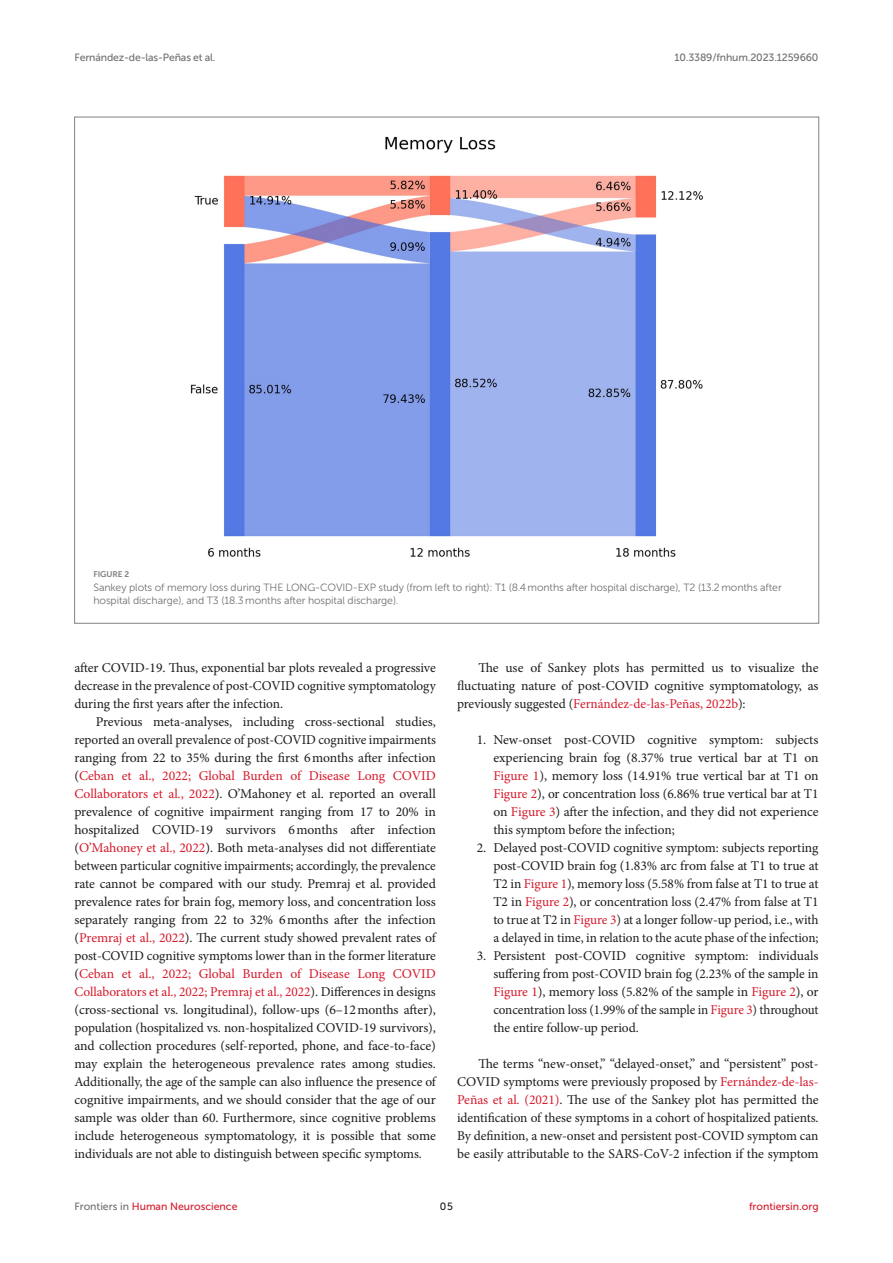
<style>
.page{position:relative;width:893px;height:1263px;background:#fff}
.page>*{position:absolute;margin:0;border:0;box-sizing:border-box;transform-origin:0 0}
.TEXT{font:13.5px/18px "Minion Pro";letter-spacing:-.005em;color:#1b1c1b;text-align:justify}
.NL_MID{font:13.5px/18px "Minion Pro";letter-spacing:-.005em;color:#1b1c1b;text-align:justify}
.NL_ABV{font:13.5px/18px "Minion Pro";letter-spacing:-.005em;color:#1b1c1b;text-align:justify}
.NL_BLW{font:13.5px/18px "Minion Pro";letter-spacing:-.005em;color:#1b1c1b;text-align:justify}
.TEXT_FLUSH{font:13.5px/18px "Minion Pro";letter-spacing:-.01em;color:#1b1c1b;text-align:justify}
.FIG_LEG{font:10.5px/13.5px "Museo Sans 300";letter-spacing:-.01em;color:#706f70}
.t1{font:10.5px "Museo Sans 500";letter-spacing:-.015em;color:#706f70}
.t2{font:10.5px "Museo Sans 500";color:#d51a2c}
.t3{font:10.5px "Museo Sans 500";color:#1b1c1b}
.FIG_HD{font:8.25px "Museo Sans 700";letter-spacing:-.01em;color:#7e7f7f}
.s1{color:#d51a2c}
.s2{color:#706f70}
</style>
<div class="page">
<img style="left:190px;top:136px;width:513px;height:421px">
<p class="t1" style="left:74px;top:51px;width:143px">Fernández-de-las-Peñas et al.</p>
<p class="t1" style="left:675px;top:51px;width:145px">10.3389/fnhum.2023.1259660</p>
<p class="FIG_HD" style="left:94px;top:570px;width:37px">FIGURE 2</p>
<p class="FIG_LEG" style="left:94px;top:580px;width:690px">Sankey plots of memory loss during THE LONG-COVID-EXP study (from left to right): T1 (8.4 months after hospital discharge), T2 (13.2 months after hospital discharge), and T3 (18.3 months after hospital discharge).</p>
<p class="TEXT_FLUSH" style="left:74px;top:659px;width:363px">after COVID-19. Thus, exponential bar plots revealed a progressive decrease in the prevalence of post-COVID cognitive symptomatology during the first years after the infection.</p>
<p class="TEXT" style="left:74px;top:713px;width:363px;text-indent:21px">Previous meta-analyses, including cross-sectional studies, reported an overall prevalence of post-COVID cognitive impairments ranging from 22 to 35% during the first 6months after infection (<span class="s1">Ceban et al., 2022; Global Burden of Disease Long COVID Collaborators et al., 2022</span>). O’Mahoney et al. reported an overall prevalence of cognitive impairment ranging from 17 to 20% in hospitalized COVID-19 survivors 6months after infection (<span class="s1">O’Mahoney et al., 2022</span>). Both meta-analyses did not differentiate between particular cognitive impairments; accordingly, the prevalence rate cannot be compared with our study. Premraj et al. provided prevalence rates for brain fog, memory loss, and concentration loss separately ranging from 22 to 32% 6months after the infection (<span class="s1">Premraj et al., 2022</span>). The current study showed prevalent rates of post-COVID cognitive symptoms lower than in the former literature (<span class="s1">Ceban et al., 2022; Global Burden of Disease Long COVID Collaborators et al., 2022; Premraj et al., 2022</span>). Differences in designs (cross-sectional vs. longitudinal), follow-ups (6–12months after), population (hospitalized vs. non-hospitalized COVID-19 survivors), and collection procedures (self-reported, phone, and face-to-face) may explain the heterogeneous prevalence rates among studies.<br>Additionally, the age of the sample can also influence the presence of cognitive impairments, and we should consider that the age of our sample was older than 60. Furthermore, since cognitive problems include heterogeneous symptomatology, it is possible that some individuals are not able to distinguish between specific symptoms.</p>
<p class="TEXT" style="left:457px;top:659px;width:363px;text-indent:21px">The use of Sankey plots has permitted us to visualize the fluctuating nature of post-COVID cognitive symptomatology, as previously suggested (<span class="s1">Fernández-de-las-Peñas, 2022b</span>):</p>
<p class="NL_ABV" style="left:493px;top:731px;width:327px;text-indent:-16px">1. New-onset post-COVID cognitive symptom: subjects experiencing brain fog (8.37% true vertical bar at T1 on <span class="s1">Figure 1</span>), memory loss (14.91% true vertical bar at T1 on <span class="s1">Figure 2</span>), or concentration loss (6.86% true vertical bar at T1 on <span class="s1">Figure 3</span>) after the infection, and they did not experience this symptom before the infection;</p>
<p class="NL_MID" style="left:493px;top:839px;width:327px;text-indent:-16px">2. Delayed post-COVID cognitive symptom: subjects reporting post-COVID brain fog (1.83% arc from false at T1 to true at T2 in <span class="s1">Figure 1</span>), memory loss (5.58% from false at T1 to true at T2 in <span class="s1">Figure 2</span>), or concentration loss (2.47% from false at T1 to true at T2 in <span class="s1">Figure 3</span>) at a longer follow-up period, i.e., with a delayed in time, in relation to the acute phase of the infection;</p>
<p class="NL_BLW" style="left:493px;top:947px;width:327px;text-indent:-16px">3. Persistent post-COVID cognitive symptom: individuals suffering from post-COVID brain fog (2.23% of the sample in <span class="s1">Figure 1</span>), memory loss (5.82% of the sample in <span class="s1">Figure 2</span>), or concentration loss (1.99% of the sample in <span class="s1">Figure 3</span>) throughout the entire follow-up period.</p>
<p class="TEXT" style="left:457px;top:1055px;width:363px;text-indent:21px">The terms “new-onset,” “delayed-onset,” and “persistent” post-COVID symptoms were previously proposed by <span class="s1">Fernández-de-las-Peñas et al. (2021)</span>. The use of the Sankey plot has permitted the identification of these symptoms in a cohort of hospitalized patients.<br>By definition, a new-onset and persistent post-COVID symptom can be easily attributable to the SARS-CoV-2 infection if the symptom</p>
<p class="t2" style="left:74px;top:1200px;width:165px"><span class="s2">Frontiers in</span> Human Neuroscience</p>
<p class="t3" style="left:440px;top:1200px;width:14px">05</p>
<p class="t2" style="left:749px;top:1200px;width:71px">frontiersin.org</p>
</div>
